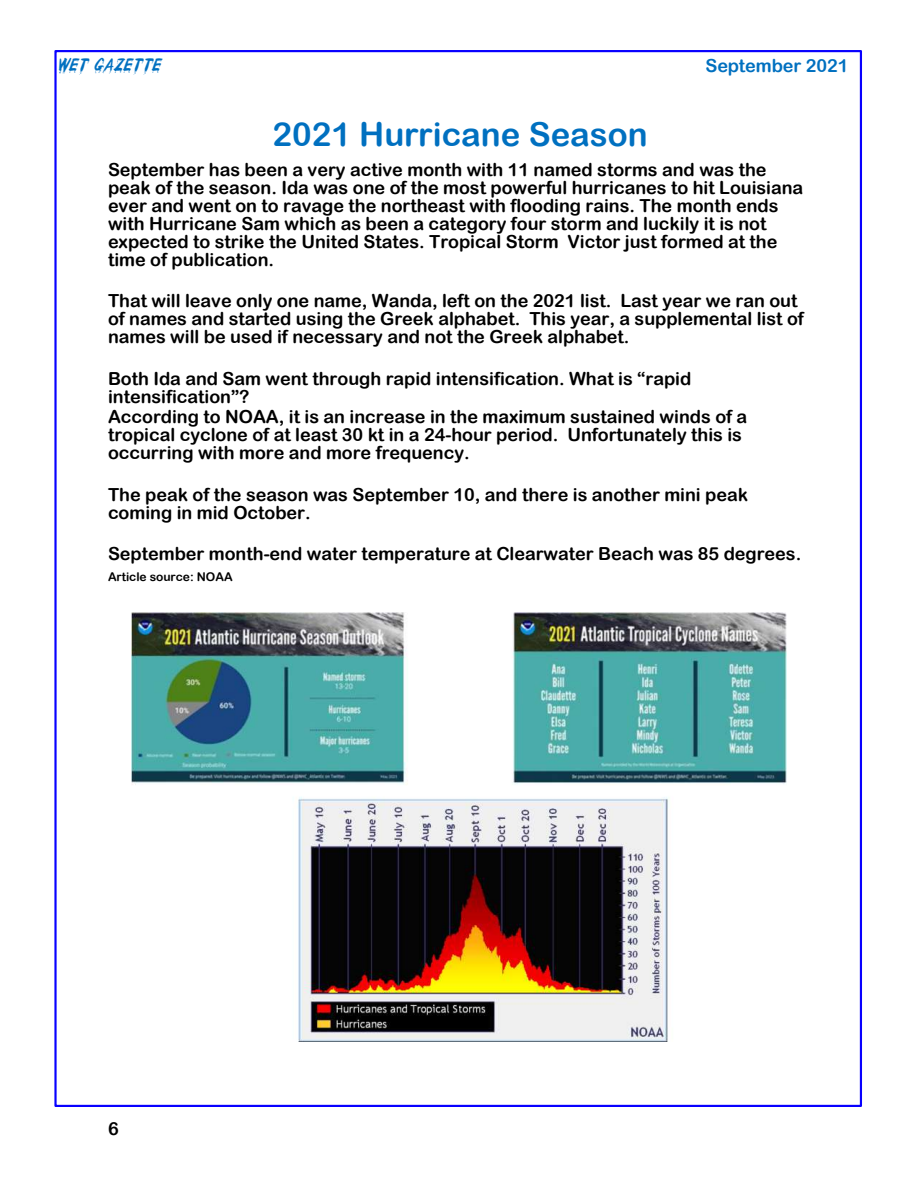
<style>
.page{position:relative;width:918px;height:1188px;background:#fff}
.page>*{position:absolute;margin:0;border:0;box-sizing:border-box;transform-origin:0 0}
.t1{font:33px "Arial Rounded MT Bold";color:#0070c0}
.t2{font:18px/18px "Arial Rounded MT Bold";color:#000}
.t3{font:18px "Arial Rounded MT Bold";letter-spacing:-.005em;color:#0070c0}
.t4{font:italic 18px "Wet Paint";color:#0070c0}
.t5{font:12px "Arial Rounded MT Bold";color:#000}
</style>
<div class="page">
<div style="left:54px;top:50px;width:808px;height:1057px;background:#fff;border:2px solid #0800ff"></div>
<img style="left:132px;top:613px;width:654px;height:429px">
<p class="t4" style="left:56px;top:57px;width:111px">WET GAZETTE</p>
<p class="t3" style="left:705px;top:59px;width:145px">September 2021</p>
<h1 class="t1" style="left:273px;top:122px;width:377px">2021 Hurricane Season</h1>
<p class="t2" style="left:108px;top:162px;width:697px">September has been a very active month with 11 named storms and was the peak of the season. Ida was one of the most powerful hurricanes to hit Louisiana ever and went on to ravage the northeast with flooding rains. The month ends with Hurricane Sam which as been a category four storm and luckily it is not expected to strike the United States. Tropical Storm Victor just formed at the time of publication.</p>
<p class="t2" style="left:108px;top:294px;width:697px">That will leave only one name, Wanda, left on the 2021 list. Last year we ran out of names and started using the Greek alphabet. This year, a supplemental list of names will be used if necessary and not the Greek alphabet.</p>
<p class="t2" style="left:108px;top:371px;width:585px">Both Ida and Sam went through rapid intensification. What is “rapid intensification”?</p>
<p class="t2" style="left:108px;top:410px;width:641px">According to NOAA, it is an increase in the maximum sustained winds of a tropical cyclone of at least 30 kt in a 24-hour period. Unfortunately this is occurring with more and more frequency.</p>
<p class="t2" style="left:108px;top:487px;width:642px">The peak of the season was September 10, and there is another mini peak coming in mid October.</p>
<p class="t2" style="left:108px;top:547px;width:695px">September month-end water temperature at Clearwater Beach was 85 degrees.</p>
<p class="t5" style="left:108px;top:572px;width:126px">Article source: NOAA</p>
<p class="t2" style="left:108px;top:1121px;width:12px">6</p>
</div>
